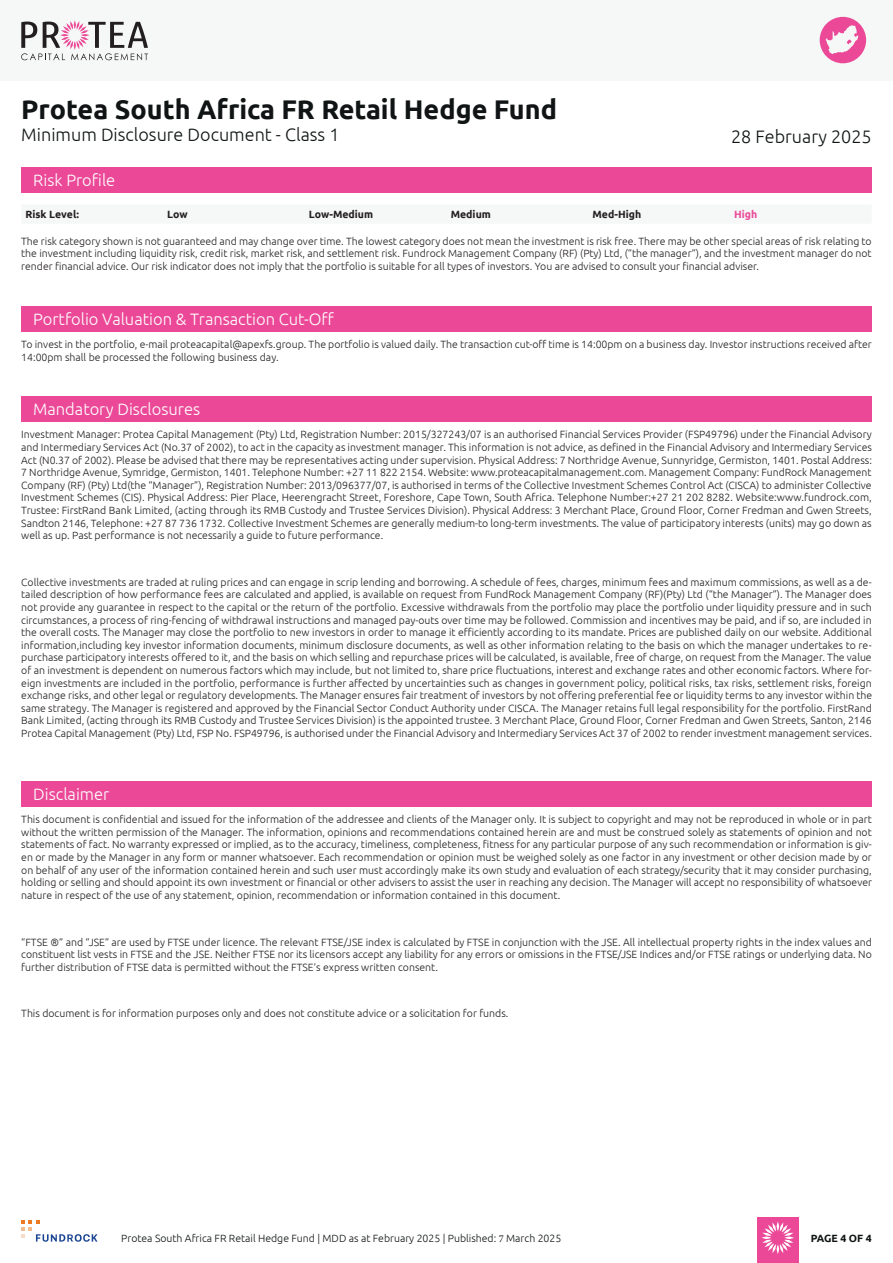
<style>
.page{position:relative;width:893px;height:1263px;background:#fff}
.page>*{position:absolute;margin:0;border:0;box-sizing:border-box;transform-origin:0 0}
.t1{font:700 27px "Ubuntu";color:#101414}
.t2{font:300 18px "Ubuntu";color:#101414}
.t3{font:300 16.5px "Ubuntu";color:#fff}
.t4{font:300 10.5px/12.6px "Ubuntu";color:#231f20;text-align:justify}
.t5{font:300 10.5px "Ubuntu";color:#101414}
.PCM_paragraph{font:700 10.5px "Ubuntu";color:#231f20}
.t6{font:700 10.5px "Ubuntu";letter-spacing:-.01em;color:#101414}
.PCM_paragraph-2{font:700 10.5px "Ubuntu";color:#eb4998}
.s1{font-family:"Minion Pro";font-weight:400}
</style>
<div class="page">
<div style="left:757px;top:1217px;width:42px;height:46px;background:#eb4998"></div>
<svg style="left:761px;top:1221px;width:33px;height:33px"></svg>
<svg style="left:21px;top:1220px;width:77px;height:22px"></svg>
<div style="left:0;top:0;width:893px;height:81px;background:#f6f7f7"></div>
<svg style="left:21px;top:20px;width:127px;height:40px"></svg>
<svg style="left:820px;top:17px;width:46px;height:46px"></svg>
<div style="left:21px;top:168px;width:851px;height:25px;background:#eb4998"></div>
<div style="left:21px;top:306px;width:851px;height:26px;background:#eb4998"></div>
<div style="left:21px;top:396px;width:851px;height:26px;background:#eb4998"></div>
<div style="left:21px;top:781px;width:851px;height:26px;background:#eb4998"></div>
<h1 class="t1" style="left:21px;top:93px;width:537px">Protea South Africa FR Retail Hedge Fund</h1>
<h2 class="t2" style="left:21px;top:124px;width:320px">Minimum Disclosure Document - Class 1</h2>
<h2 class="t2" style="left:731px;top:126px;width:142px">28 February 2025</h2>
<p class="t3" style="left:33px;top:170px;width:84px">Risk Profile</p>
<p class="PCM_paragraph" style="left:26px;top:208px;width:55px">Risk Level:</p>
<p class="PCM_paragraph" style="left:167px;top:208px;width:22px">Low</p>
<p class="PCM_paragraph" style="left:309px;top:208px;width:66px">Low-Medium</p>
<p class="PCM_paragraph" style="left:451px;top:208px;width:42px">Medium</p>
<p class="PCM_paragraph" style="left:592px;top:208px;width:50px">Med-High</p>
<p class="PCM_paragraph-2" style="left:734px;top:208px;width:25px">High</p>
<p class="t4" style="left:21px;top:235px;width:852px">The risk category shown is not guaranteed and may change over time. The lowest category does not mean the investment is risk free. There may be other special areas of risk relating to the investment including liquidity risk, credit risk, market risk, and settlement risk. Fundrock Management Company (RF) (Pty) Ltd, (“the manager”), and the investment manager do not render financial advice. Our risk indicator does not imply that the portfolio is suitable for all types of investors. You are advised to consult your financial adviser.</p>
<p class="t3" style="left:33px;top:309px;width:302px">Portfolio Valuation &amp; Transaction Cut-Off</p>
<p class="t4" style="left:21px;top:338px;width:852px">To invest in the portfolio, e-mail proteacapital@apexfs.group. The portfolio is valued daily. The transaction cut-off time is 14:00pm on a business day. Investor instructions received after<br>14:00pm shall be processed the following business day.</p>
<p class="t3" style="left:33px;top:399px;width:168px">Mandatory Disclosures</p>
<p class="t4" style="left:21px;top:428px;width:852px">Investment Manager: Protea Capital Management (Pty) Ltd, Registration Number: 2015/327243/07 is an authorised Financial Services Provider (FSP49796) under the Financial Advisory and Intermediary Services Act (No.37 of 2002), to act in the capacity as investment manager. This information is not advice, as defined in the Financial Advisory and Intermediary Services Act (N0.37 of 2002). Please be advised that there may be representatives acting under supervision. Physical Address: 7 Northridge Avenue, Sunnyridge, Germiston, 1401. Postal Address:<br>7 Northridge Avenue, Symridge, Germiston, 1401. Telephone Number: +27 11 822 2154. Website: www.proteacapitalmanagement.com. Management Company: FundRock Management Company (RF) (Pty) Ltd(the “Manager”), Registration Number: 2013/096377/07, is authorised in terms of the Collective Investment Schemes Control Act (CISCA) to administer Collective Investment Schemes (CIS). Physical Address: Pier Place, Heerengracht Street, Foreshore, Cape Town, South Africa. Telephone Number:+27 21 202 8282. Website:www.fundrock.com, Trustee: FirstRand Bank Limited, (acting through its RMB Custody and Trustee Services Division). Physical Address: 3 Merchant Place, Ground Floor, Corner Fredman and Gwen Streets, Sandton 2146, Telephone: +27 87 736 1732. Collective Investment Schemes are generally medium-to long-term investments. The value of participatory interests (units) may go down as well as up. Past performance is not necessarily a guide to future performance.</p>
<p class="t4" style="left:21px;top:575px;width:852px">Collective investments are traded at ruling prices and can engage in scrip lending and borrowing. A schedule of fees, charges, minimum fees and maximum commissions, as well as a de&shy;tailed description of how performance fees are calculated and applied, is available on request from FundRock Management Company (RF)(Pty) Ltd (“the Manager”). The Manager does not provide any guarantee in respect to the capital or the return of the portfolio. Excessive withdrawals from the portfolio may place the portfolio under liquidity pressure and in such circumstances, a process of ring-fencing of withdrawal instructions and managed pay-outs over time may be followed. Commission and incentives may be paid, and if so, are included in the overall costs. The Manager may close the portfolio to new investors in order to manage it efficiently according to its mandate. Prices are published daily on our website. Additional information,including key investor information documents, minimum disclosure documents, as well as other information relating to the basis on which the manager undertakes to re&shy;purchase participatory interests offered to it, and the basis on which selling and repurchase prices will be calculated, is available, free of charge, on request from the Manager. The value of an investment is dependent on numerous factors which may include, but not limited to, share price fluctuations, interest and exchange rates and other economic factors. Where for&shy;eign investments are included in the portfolio, performance is further affected by uncertainties such as changes in government policy, political risks, tax risks, settlement risks, foreign exchange risks, and other legal or regulatory developments. The Manager ensures fair treatment of investors by not offering preferential fee or liquidity terms to any investor within the same strategy. The Manager is registered and approved by the Financial Sector Conduct Authority under CISCA. The Manager retains full legal responsibility for the portfolio. FirstRand Bank Limited, (acting through its RMB Custody and Trustee Services Division) is the appointed trustee. 3 Merchant Place, Ground Floor, Corner Fredman and Gwen Streets, Santon, 2146<br>Protea Capital Management (Pty) Ltd, FSP No. FSP49796, is authorised under the Financial Advisory and Intermediary Services Act 37 of 2002 to render investment management services.</p>
<p class="t3" style="left:33px;top:784px;width:78px">Disclaimer</p>
<p class="t4" style="left:21px;top:813px;width:852px">This document is confidential and issued for the information of the addressee and clients of the Manager only. It is subject to copyright and may not be reproduced in whole or in part without the written permission of the Manager. The information, opinions and recommendations contained herein are and must be construed solely as statements of opinion and not statements of fact. No warranty expressed or implied, as to the accuracy, timeliness, completeness, fitness for any particular purpose of any such recommendation or information is giv&shy;en or made by the Manager in any form or manner whatsoever. Each recommendation or opinion must be weighed solely as one factor in any investment or other decision made by or on behalf of any user of the information contained herein and such user must accordingly make its own study and evaluation of each strategy/security that it may consider purchasing, holding or selling and should appoint its own investment or financial or other advisers to assist the user in reaching any decision. The Manager will accept no responsibility of whatsoever nature in respect of the use of any statement, opinion, recommendation or information contained in this document.</p>
<p class="t4" style="left:21px;top:935px;width:852px">“FTSE ®” and “JSE” are used by FTSE under licence. The relevant FTSE/JSE index is calculated by FTSE in conjunction with the JSE. All intellectual property rights in the index values and constituent list vests in FTSE and the JSE. Neither FTSE nor its licensors accept any liability for any errors or omissions in the FTSE/JSE Indices and/or FTSE ratings or underlying data. No further distribution of FTSE data is permitted without the FTSE’s express written consent.</p>
<p class="t4" style="left:21px;top:1007px;width:489px">This document is for information purposes only and does not constitute advice or a solicitation for funds.</p>
<p class="t5" style="left:121px;top:1232px;width:442px">Protea South Africa FR Retail Hedge Fund | MDD as at February 2025 | Published: <span class="s1">7</span> March 2025</p>
<p class="t6" style="left:811px;top:1232px;width:62px">PAGE 4 OF 4</p>
</div>
